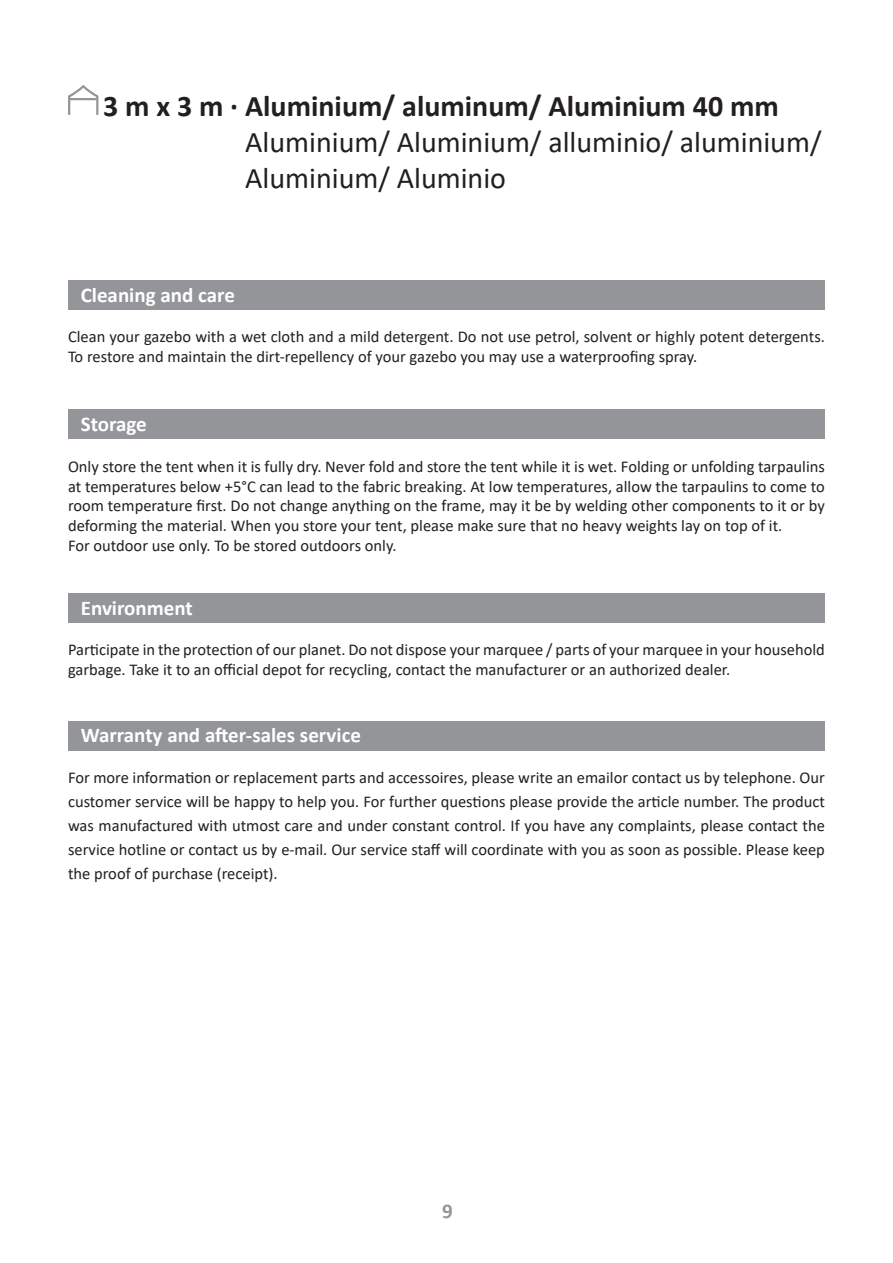
<style>
.page{position:relative;width:893px;height:1263px;background:#fff}
.page>*{position:absolute;margin:0;border:0;box-sizing:border-box;transform-origin:0 0}
.t1{font:30px/36px "Calibri";color:#231f20}
.t2{font:700 30px "Calibri";color:#231f20}
.t3{font:700 21px "Calibri";color:#fff}
.t4{font:700 21px "Calibri";color:#939598}
.t5{font:16.5px/19.8px "Calibri";color:#231f20}
</style>
<div class="page">
<svg style="left:68px;top:85px;width:31px;height:30px"></svg>
<hr style="left:70px;top:98px;width:26px;height:2px;background:#939598">
<div style="left:68px;top:280px;width:757px;height:30px;background:#939598"></div>
<div style="left:68px;top:409px;width:757px;height:30px;background:#939598"></div>
<div style="left:68px;top:593px;width:757px;height:30px;background:#939598"></div>
<div style="left:68px;top:721px;width:757px;height:29px;background:#939598"></div>
<h1 class="t2" style="left:103px;top:85px;width:677px">3 m x 3 m · Aluminium/ aluminum/ Aluminium 40 mm</h1>
<h1 class="t1" style="left:245px;top:123px;width:578px">Aluminium/ Aluminium/ alluminio/ aluminium/<br>Aluminium/ Aluminio</h1>
<p class="t3" style="left:81px;top:280px;width:156px">Cleaning and care</p>
<p class="t5" style="left:68px;top:326px;width:758px">Clean your gazebo with a wet cloth and a mild detergent. Do not use petrol, solvent or highly potent detergents.<br>To restore and maintain the dirt-repellency of your gazebo you may use a waterproofing spray.</p>
<p class="t3" style="left:81px;top:409px;width:67px">Storage</p>
<p class="t5" style="left:68px;top:456px;width:758px">Only store the tent when it is fully dry. Never fold and store the tent while it is wet. Folding or unfolding tarpaulins at temperatures below +5°C can lead to the fabric breaking. At low temperatures, allow the tarpaulins to come to room temperature first. Do not change anything on the frame, may it be by welding other components to it or by deforming the material. When you store your tent, please make sure that no heavy weights lay on top of it.<br>For outdoor use only. To be stored outdoors only.</p>
<p class="t3" style="left:81px;top:593px;width:114px">Environment</p>
<p class="t5" style="left:68px;top:640px;width:758px">Participate in the protection of our planet. Do not dispose your marquee / parts of your marquee in your household garbage. Take it to an official depot for recycling, contact the manufacturer or an authorized dealer.</p>
<p class="t3" style="left:81px;top:720px;width:282px">Warranty and after-sales service</p>
<p class="t5" style="left:68px;top:765px;width:758px;line-height:24px;text-align:justify">For more information or replacement parts and accessoires, please write an emailor contact us by telephone. Our customer service will be happy to help you. For further questions please provide the article number. The product was manufactured with utmost care and under constant control. If you have any complaints, please contact the service hotline or contact us by e-mail. Our service staff will coordinate with you as soon as possible. Please keep the proof of purchase (receipt).</p>
<p class="t4" style="left:442px;top:1196px;width:12px">9</p>
</div>
